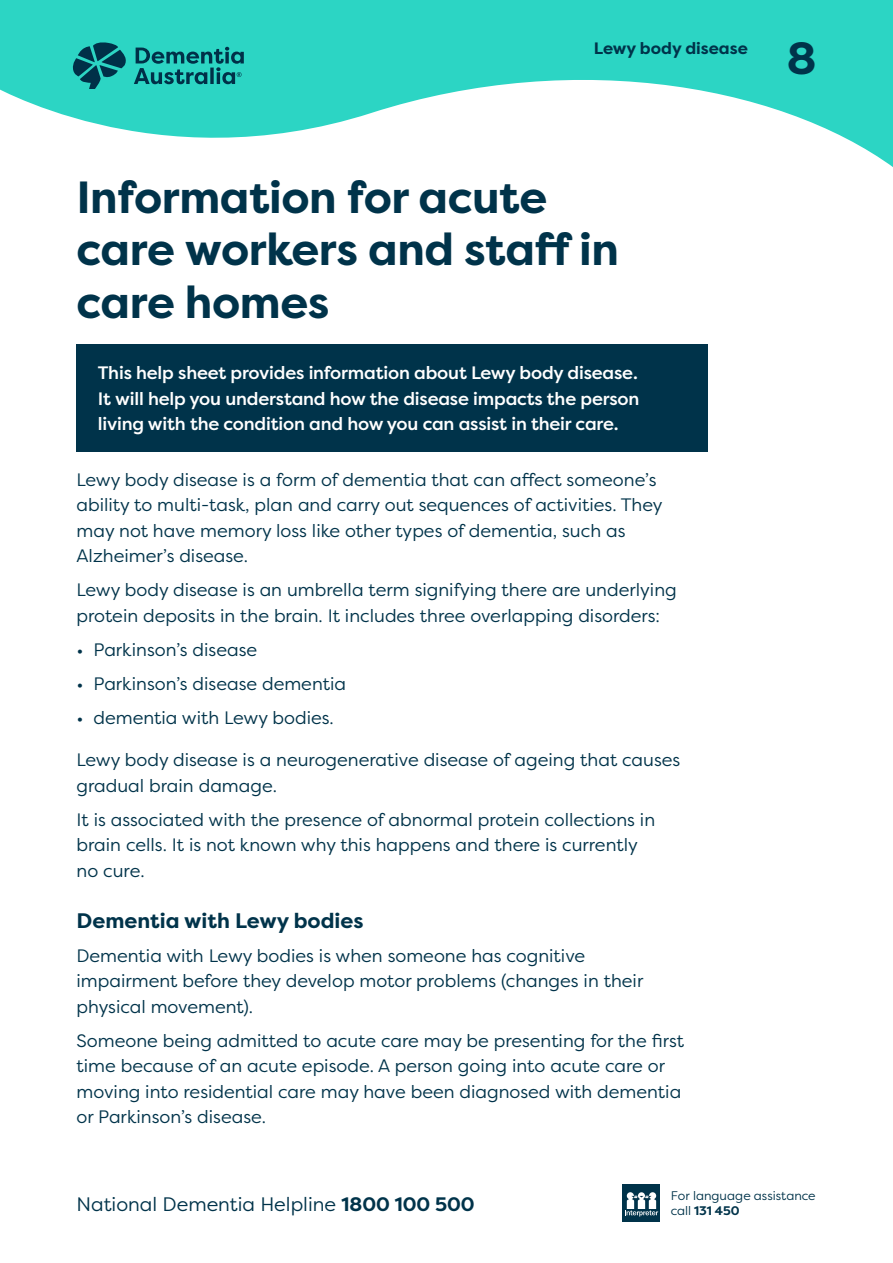
<style>
.page{position:relative;width:893px;height:1263px;background:#fff}
.page>*{position:absolute;margin:0;border:0;box-sizing:border-box;transform-origin:0 0}
.t1{font:700 45px/52.5px "Filson Pro";letter-spacing:-.01em;color:#00334a}
.t2{font:700 21px "Filson Pro";color:#00334a}
.t3{font:19.5px "Filson Pro";color:#00334a}
.t4{font:18px/25.5px "Filson Pro";color:#00334a}
.t5{font:500 18px/25.5px "Filson Pro";letter-spacing:-.01em;color:#fff;text-align:justify}
.t6{font:700 16.5px "Filson Pro";color:#00334a}
.t7{font:12.45px "Filson Pro";color:#00334a}
.t8{font:700 12.45px "Filson Pro";letter-spacing:.005em;color:#00334a}
.s1{font-weight:700}
.s2{font-weight:400}
</style>
<div class="page">
<svg style="left:0;top:0;width:893px;height:167px;fill:#2cd5c4"></svg>
<div style="left:623px;top:1184px;width:37px;height:37px;background:#00334a"></div>
<svg style="left:625px;top:1192px;width:33px;height:24px"></svg>
<svg style="left:72px;top:41px;width:172px;height:48px;background:#1d9e9a"></svg>
<div style="left:77px;top:345px;width:631px;height:107px;background:#00334a"></div>
<p class="t6" style="left:594px;top:38px;width:156px">Lewy body disease</p>
<h1 class="t1" style="left:787px;top:33px;width:31px">8</h1>
<h1 class="t1" style="left:77px;top:171px;width:544px">Information for acute care workers and staff in care homes</h1>
<p class="t5" style="left:98px;top:360px;width:543px">This help sheet provides information about Lewy body disease.<br>It will help you understand how the disease impacts the person living with the condition and how you can assist in their care.</p>
<p class="t4" style="left:77px;top:466px;width:587px">Lewy body disease is a form of dementia that can affect someone’s ability to multi-task, plan and carry out sequences of activities. They may not have memory loss like other types of dementia, such as Alzheimer’s disease.</p>
<p class="t4" style="left:77px;top:577px;width:602px">Lewy body disease is an umbrella term signifying there are underlying protein deposits in the brain. It includes three overlapping disorders:</p>
<p class="t4" style="left:77px;top:636px;width:182px">• Parkinson’s disease</p>
<p class="t4" style="left:77px;top:670px;width:271px">• Parkinson’s disease dementia</p>
<p class="t4" style="left:77px;top:704px;width:259px">• dementia with Lewy bodies.</p>
<p class="t4" style="left:77px;top:747px;width:605px">Lewy body disease is a neurogenerative disease of ageing that causes gradual brain damage.</p>
<p class="t4" style="left:77px;top:806px;width:580px">It is associated with the presence of abnormal protein collections in brain cells. It is not known why this happens and there is currently no cure.</p>
<h2 class="t2" style="left:77px;top:907px;width:289px">Dementia with Lewy bodies</h2>
<p class="t4" style="left:77px;top:942px;width:568px">Dementia with Lewy bodies is when someone has cognitive impairment before they develop motor problems (changes in their physical movement).</p>
<p class="t4" style="left:77px;top:1027px;width:609px">Someone being admitted to acute care may be presenting for the first time because of an acute episode. A person going into acute care or moving into residential care may have been diagnosed with dementia or Parkinson’s disease.</p>
<p class="t7" style="left:671px;top:1187px;width:146px">For language assistance</p>
<p class="t3" style="left:77px;top:1191px;width:400px">National Dementia Helpline <span class="s1">1800 100 500</span></p>
<p class="t8" style="left:671px;top:1202px;width:70px"><span class="s2">call</span> 131 450</p>
</div>
